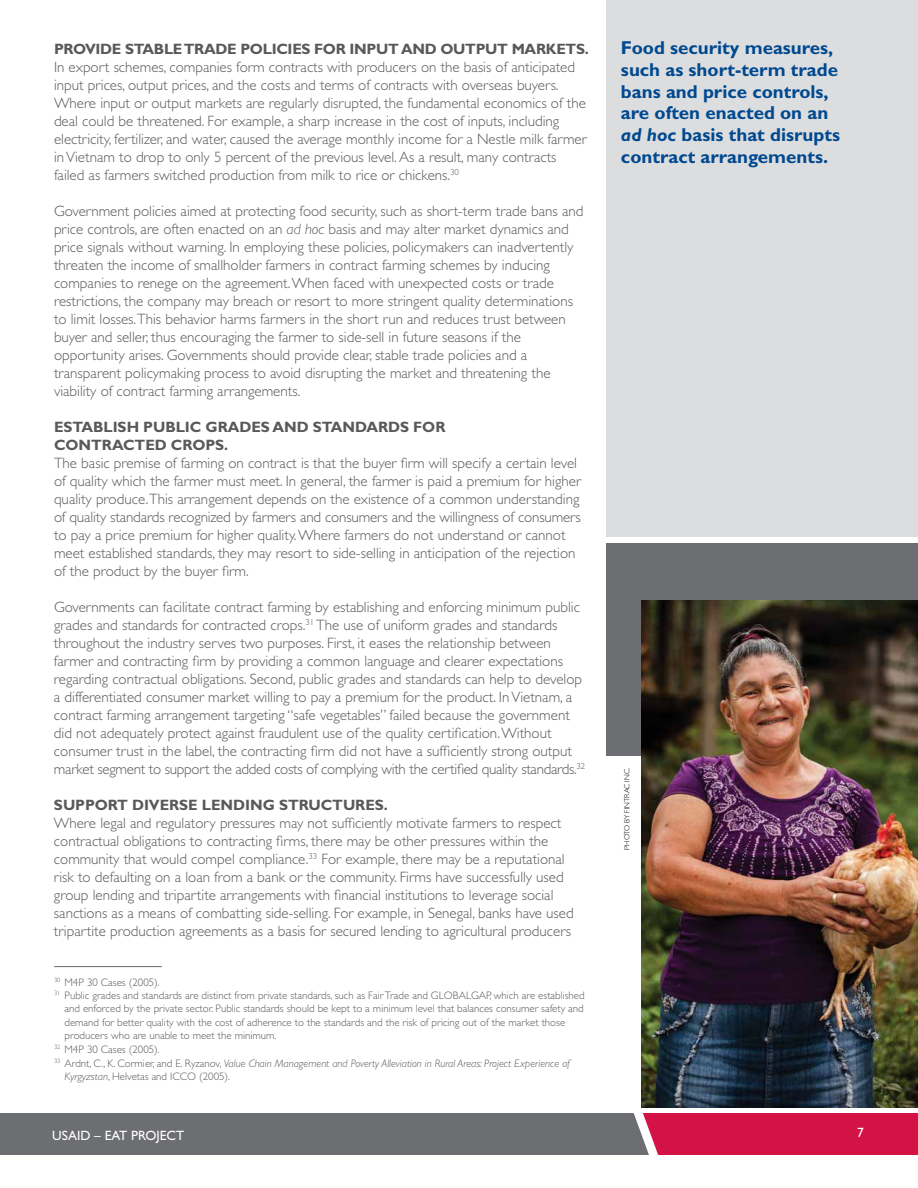
<style>
.page{position:relative;width:918px;height:1188px;background:#fff}
.page>*{position:absolute;margin:0;border:0;box-sizing:border-box;transform-origin:0 0}
.t1{font:700 18.75px/21.8px "Gill Sans Std";color:#004990}
.t2{font:300 15px/18px "Gill Sans Std";color:#58595b}
.t3{font:700 15px/18px "Gill Sans Std";letter-spacing:-.005em;color:#58595b}
.t4{font:13.5px "Gill Sans Std";color:#fff}
.t5{font:300 10.8px "Gill Sans Std";color:#58595b}
.t6{font:italic 300 10.8px "Gill Sans Std";color:#58595b}
.t7{font:300 7.5px "Gill Sans Std";letter-spacing:-.005em;color:#000}
.s1{font-style:italic}
.s2{font-style:normal}
</style>
<div class="page">
<svg style="left:0;top:1113px;width:918px;height:42px;background:#8b5565"></svg>
<hr style="left:54px;top:966px;width:108px;height:1px;background:#6d6e71">
<div style="left:606px;top:543px;width:312px;height:213px;background:#6d6e71"></div>
<img style="left:642px;top:600px;width:276px;height:507px">
<div style="left:606px;top:0;width:312px;height:537px;background:#dcddde"></div>
<p class="t3" style="left:54px;top:40px;width:536px">PROVIDE STABLE TRADE POLICIES FOR INPUT AND OUTPUT MARKETS.</p>
<p class="t2" style="left:54px;top:58px;width:534px">In export schemes, companies form contracts with producers on the basis of anticipated input prices, output prices, and the costs and terms of contracts with overseas buyers.<br>Where input or output markets are regularly disrupted, the fundamental economics of the deal could be threatened. For example, a sharp increase in the cost of inputs, including electricity, fertilizer, and water, caused the average monthly income for a Nestle milk farmer in Vietnam to drop to only 5 percent of the previous level. As a result, many contracts failed as farmers switched production from milk to rice or chickens.<sup>30</sup></p>
<p class="t2" style="left:54px;top:202px;width:531px">Government policies aimed at protecting food security, such as short-term trade bans and price controls, are often enacted on an <span class="s1">ad hoc</span> basis and may alter market dynamics and price signals without warning. In employing these policies, policymakers can inadvertently threaten the income of smallholder farmers in contract farming schemes by inducing companies to renege on the agreement. When faced with unexpected costs or trade restrictions, the company may breach or resort to more stringent quality determinations to limit losses.This behavior harms farmers in the short run and reduces trust between buyer and seller, thus encouraging the farmer to side-sell in future seasons if the opportunity arises. Governments should provide clear, stable trade policies and a transparent policymaking process to avoid disrupting the market and threatening the viability of contract farming arrangements.</p>
<p class="t3" style="left:54px;top:418px;width:393px">ESTABLISH PUBLIC GRADES AND STANDARDS FOR<br>CONTRACTED CROPS.</p>
<p class="t2" style="left:54px;top:454px;width:529px">The basic premise of farming on contract is that the buyer firm will specify a certain level of quality which the farmer must meet. In general, the farmer is paid a premium for higher quality produce.This arrangement depends on the existence of a common understanding of quality standards recognized by farmers and consumers and the willingness of consumers to pay a price premium for higher quality. Where farmers do not understand or cannot meet established standards, they may resort to side-selling in anticipation of the rejection of the product by the buyer firm.</p>
<p class="t2" style="left:54px;top:598px;width:533px">Governments can facilitate contract farming by establishing and enforcing minimum public grades and standards for contracted crops.<sup>31</sup> The use of uniform grades and standards throughout the industry serves two purposes. First, it eases the relationship between farmer and contracting firm by providing a common language and clearer expectations regarding contractual obligations. Second, public grades and standards can help to develop a differentiated consumer market willing to pay a premium for the product. In Vietnam, a contract farming arrangement targeting “safe vegetables” failed because the government did not adequately protect against fraudulent use of the quality certification. Without consumer trust in the label, the contracting firm did not have a sufficiently strong output market segment to support the added costs of complying with the certified quality standards.<sup>32</sup></p>
<p class="t3" style="left:54px;top:796px;width:335px">SUPPORT DIVERSE LENDING STRUCTURES.</p>
<p class="t2" style="left:54px;top:814px;width:521px">Where legal and regulatory pressures may not sufficiently motivate farmers to respect contractual obligations to contracting firms, there may be other pressures within the community that would compel compliance.<sup>33</sup> For example, there may be a reputational risk to defaulting on a loan from a bank or the community. Firms have successfully used group lending and tripartite arrangements with financial institutions to leverage social sanctions as a means of combatting side-selling. For example, in Senegal, banks have used tripartite production agreements as a basis for secured lending to agricultural producers</p>
<p class="t5" style="left:54px;top:976px;width:107px"><sup>30</sup> M4P 30 Cases (2005).</p>
<p class="t5" style="left:54px;top:989px;width:532px"><sup>31</sup> Public grades and standards are distinct from private standards, such as Fair Trade and GLOBALGAP, which are established</p>
<p class="t5" style="left:65px;top:1003px;width:521px">and enforced by the private sector. Public standards should be kept to a minimum level that balances consumer safety and</p>
<p class="t5" style="left:65px;top:1016px;width:502px">demand for better quality with the cost of adherence to the standards and the risk of pricing out of the market those</p>
<p class="t5" style="left:65px;top:1030px;width:213px">producers who are unable to meet the minimum.</p>
<p class="t5" style="left:54px;top:1043px;width:107px"><sup>32</sup> M4P 30 Cases (2005).</p>
<p class="t6" style="left:54px;top:1057px;width:517px"><sup>33</sup> <span class="s2">Ardnt, C., K. Cormier, and E. Ryzanov,</span> Value Chain Management and Poverty Alleviation in Rural Areas: Project Experience of</p>
<p class="t5" style="left:64px;top:1070px;width:167px"><span class="s1">Kyrgyzstan</span>, Helvetas and ICCO (2005).</p>
<p class="t1" style="left:621px;top:37px;width:221px">Food security measures, such as short-term trade bans and price controls, are often enacted on an <span class="s1">ad hoc</span> basis that disrupts contract arrangements.</p>
<p class="t7" style="left:623px;top:850px;width:83px;rotate:-90deg">PHOTO BY FINTRAC INC.</p>
<p class="t4" style="left:52px;top:1128px;width:133px">USAID – EAT PROJECT</p>
<p class="t4" style="left:857px;top:1125px;width:8px">7</p>
</div>
